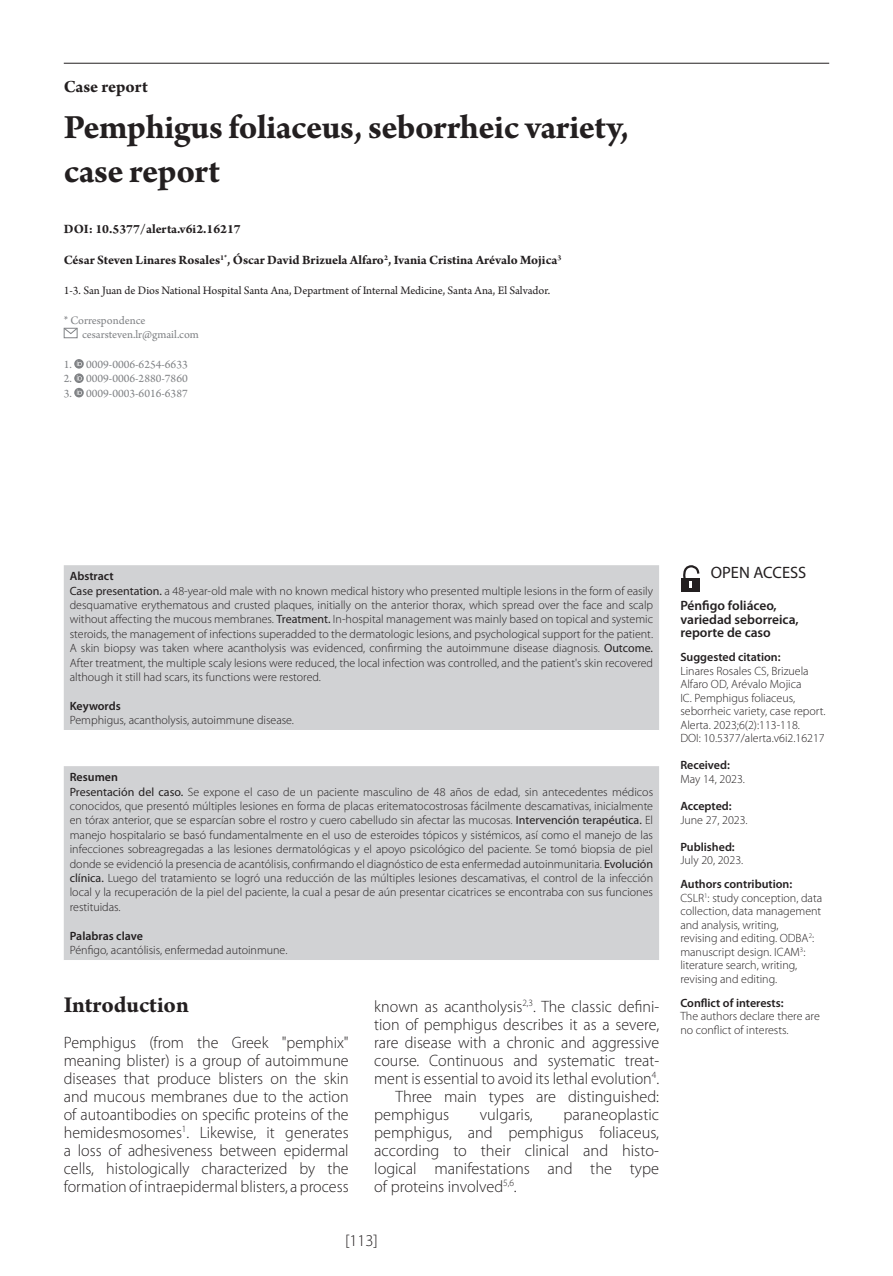
<style>
.page{position:relative;width:893px;height:1276px;background:#fff}
.page>*{position:absolute;margin:0;border:0;box-sizing:border-box;transform-origin:0 0}
.Titulo_de_Articulo{font:700 36px/43.2px "Arno Pro";letter-spacing:-.015em;color:#231f20}
.TITULO{font:700 24px "Arno Pro";color:#231f20}
.Nombre_de_Seccion{font:700 18px "Arno Pro";letter-spacing:-.005em;color:#231f20}
.Primer_parrafo{font:300 16.5px/18px "Myriad Pro";color:#231f20;text-align:justify}
.Segundo_parrafo{font:300 16.5px/18px "Myriad Pro";color:#231f20}
.ACCESO_ABIERTO{font:16.5px "Myriad Pro";color:#231f20}
.Autor_Autores{font:700 13.5px "Arno Pro";letter-spacing:-.005em;color:#231f20}
.Titulo_ingles{font:600 13.5px/13.5px "Myriad Pro";color:#231f20}
.DOI{font:700 13.5px "Arno Pro";color:#231f20}
.Cuerpo{font:300 12px/14.4px "Myriad Pro";color:#231f20;text-align:justify}
.Cuerpo_Ingles{font:300 12px/14.4px "Myriad Pro";color:#231f20;text-align:justify}
.Cuerpo_texto{font:300 12px/13.5px "Myriad Pro";color:#231f20}
.Afiliacion{font:12px "Arno Pro";letter-spacing:-.005em;color:#231f20}
.ORCID{font:12px "Arno Pro";color:#808285}
.Titulos{font:600 12px "Myriad Pro";color:#231f20}
.Cuerpo_texto-2{font:600 12px "Myriad Pro";color:#231f20}
.Correspondencia{font:12px/14.4px "Arno Pro";letter-spacing:-.005em;color:#808285}
.Subtitulo{font:600 12px "Myriad Pro";color:#231f20}
.s1{font-weight:400}
</style>
<div class="page">
<hr style="left:64px;top:63px;width:765px;height:1px;background:#231f20">
<div style="left:64px;top:565px;width:595px;height:395px;background:#d1d2d4"></div>
<div style="left:64px;top:730px;width:595px;height:36px;background:#fff"></div>
<div style="left:681px;top:577px;width:19px;height:14px;background:#231f20"></div>
<svg style="left:682px;top:566px;width:18px;height:21px"></svg>
<div style="left:64px;top:328px;width:13px;height:10px;border:1px solid #808285"></div>
<svg style="left:63px;top:327px;width:15px;height:7px"></svg>
<svg style="left:74px;top:359px;width:10px;height:38px"></svg>
<p class="Nombre_de_Seccion" style="left:64px;top:77px;width:86px">Case report</p>
<p class="Titulo_de_Articulo" style="left:64px;top:108px;width:567px">Pemphigus foliaceus, seborrheic variety, case report</p>
<p class="DOI" style="left:64px;top:221px;width:179px">DOI: 10.5377/alerta.v6i2.16217</p>
<p class="Autor_Autores" style="left:64px;top:252px;width:499px">César Steven Linares Rosales<sup>1*</sup>, Óscar David Brizuela Alfaro<sup>2</sup>, Ivania Cristina Arévalo Mojica<sup>3</sup></p>
<p class="Afiliacion" style="left:64px;top:283px;width:488px">1-3. San Juan de Dios National Hospital Santa Ana, Department of Internal Medicine, Santa Ana, El Salvador.</p>
<p class="Correspondencia" style="left:82px;top:313px;width:118px;text-indent:-18px">* Correspondence cesarsteven.lr@gmail.com</p>
<p class="ORCID" style="left:64px;top:357px;width:125px">1. 0009-0006-6254-6633</p>
<p class="ORCID" style="left:64px;top:372px;width:125px">2. 0009-0006-2880-7860</p>
<p class="ORCID" style="left:64px;top:386px;width:125px">3. 0009-0003-6016-6387</p>
<p class="Subtitulo" style="left:70px;top:568px;width:45px">Abstract</p>
<p class="Cuerpo_Ingles" style="left:70px;top:583px;width:585px"><span class="s1">Case presentation.</span> a 48-year-old male with no known medical history who presented multiple lesions in the form of easily desquamative erythematous and crusted plaques, initially on the anterior thorax, which spread over the face and scalp without affecting the mucous membranes. <span class="s1">Treatment.</span> In-hospital management was mainly based on topical and systemic steroids, the management of infections superadded to the dermatologic lesions, and psychological support for the patient.<br>A skin biopsy was taken where acantholysis was evidenced, confirming the autoimmune disease diagnosis. <span class="s1">Outcome.<br></span>After treatment, the multiple scaly lesions were reduced, the local infection was controlled, and the patient's skin recovered although it still had scars, its functions were restored.</p>
<p class="Subtitulo" style="left:70px;top:698px;width:52px">Keywords</p>
<p class="Cuerpo_Ingles" style="left:70px;top:713px;width:226px">Pemphigus, acantholysis, autoimmune disease.</p>
<p class="Subtitulo" style="left:70px;top:769px;width:50px">Resumen</p>
<p class="Cuerpo" style="left:70px;top:784px;width:585px"><span class="s1">Presentación del caso.</span> Se expone el caso de un paciente masculino de 48 años de edad, sin antecedentes médicos conocidos, que presentó múltiples lesiones en forma de placas eritematocostrosas fácilmente descamativas, inicialmente en tórax anterior, que se esparcían sobre el rostro y cuero cabelludo sin afectar las mucosas. <span class="s1">Intervención terapéutica.</span> El manejo hospitalario se basó fundamentalmente en el uso de esteroides tópicos y sistémicos, así como el manejo de las infecciones sobreagregadas a las lesiones dermatológicas y el apoyo psicológico del paciente. Se tomó biopsia de piel donde se evidenció la presencia de acantólisis, confirmando el diagnóstico de esta enfermedad autoinmunitaria. <span class="s1">Evolución clínica.</span> Luego del tratamiento se logró una reducción de las múltiples lesiones descamativas, el control de la infección local y la recuperación de la piel del paciente, la cual a pesar de aún presentar cicatrices se encontraba con sus funciones restituidas.</p>
<p class="Subtitulo" style="left:70px;top:928px;width:75px">Palabras clave</p>
<p class="Cuerpo" style="left:70px;top:942px;width:219px">Pénfigo, acantólisis, enfermedad autoinmune.</p>
<p class="TITULO" style="left:64px;top:990px;width:127px">Introduction</p>
<p class="Primer_parrafo" style="left:64px;top:1033px;width:286px">Pemphigus (from the Greek "pemphix" meaning blister) is a group of autoimmune diseases that produce blisters on the skin and mucous membranes due to the action of autoantibodies on specific proteins of the hemidesmosomes<sup>1</sup>. Likewise, it generates a loss of adhesiveness between epidermal cells, histologically characterized by the formation of intraepidermal blisters, a process</p>
<p class="Primer_parrafo" style="left:374px;top:997px;width:286px">known as acantholysis<sup>2,3</sup>. The classic defini&shy;tion of pemphigus describes it as a severe, rare disease with a chronic and aggressive course. Continuous and systematic treat&shy;ment is essential to avoid its lethal evolution<sup>4</sup>.</p>
<p class="Segundo_parrafo" style="left:374px;top:1087px;width:286px;text-indent:21px">Three main types are distinguished: pemphigus</p>
<p class="Segundo_parrafo" style="left:374px;top:1105px;width:286px;text-align:justify;text-indent:189px">paraneoplastic pemphigus, and pemphigus foliaceus, according to their clinical and histo&shy;logical manifestations and the type of proteins involved<sup>5,6</sup>.</p>
<p class="Segundo_parrafo" style="left:480px;top:1105px;width:54px">vulgaris,</p>
<h3 class="Primer_parrafo" style="left:345px;top:1231px;width:34px">[113]</h3>
<p class="ACCESO_ABIERTO" style="left:711px;top:562px;width:97px">OPEN ACCESS</p>
<p class="Titulo_ingles" style="left:680px;top:599px;width:120px">Pénfigo foliáceo, variedad seborreica, reporte de caso</p>
<p class="Titulos" style="left:680px;top:650px;width:102px">Suggested citation:</p>
<p class="Cuerpo_texto" style="left:680px;top:664px;width:147px">Linares Rosales CS, Brizuela<br>Alfaro OD, Arévalo Mojica<br>IC. Pemphigus foliaceus, seborrheic variety, case report.<br>Alerta. 2023;6(2):113-118.<br>DOI: 10.5377/alerta.v6i2.16217</p>
<p class="Titulos" style="left:680px;top:758px;width:51px">Received:</p>
<p class="Cuerpo_texto" style="left:680px;top:772px;width:66px">May 14, 2023.</p>
<p class="Titulos" style="left:680px;top:798px;width:53px">Accepted:</p>
<p class="Cuerpo_texto" style="left:680px;top:812px;width:69px">June 27, 2023.</p>
<p class="Titulos" style="left:680px;top:839px;width:56px">Published:</p>
<p class="Cuerpo_texto" style="left:680px;top:853px;width:64px">July 20, 2023.</p>
<p class="Cuerpo_texto-2" style="left:680px;top:876px;width:113px">Authors contribution:</p>
<p class="Cuerpo_texto" style="left:680px;top:890px;width:143px">CSLR<sup>1</sup>: study conception, data collection, data management and analysis, writing,<br>revising and editing. ODBA<sup>2</sup>: manuscript design. ICAM<sup>3</sup>: literature search, writing, revising and editing.</p>
<p class="Cuerpo_texto-2" style="left:680px;top:995px;width:105px">Conflict of interests:</p>
<p class="Cuerpo_texto" style="left:680px;top:1009px;width:141px">The authors declare there are no conflict of interests.</p>
</div>
